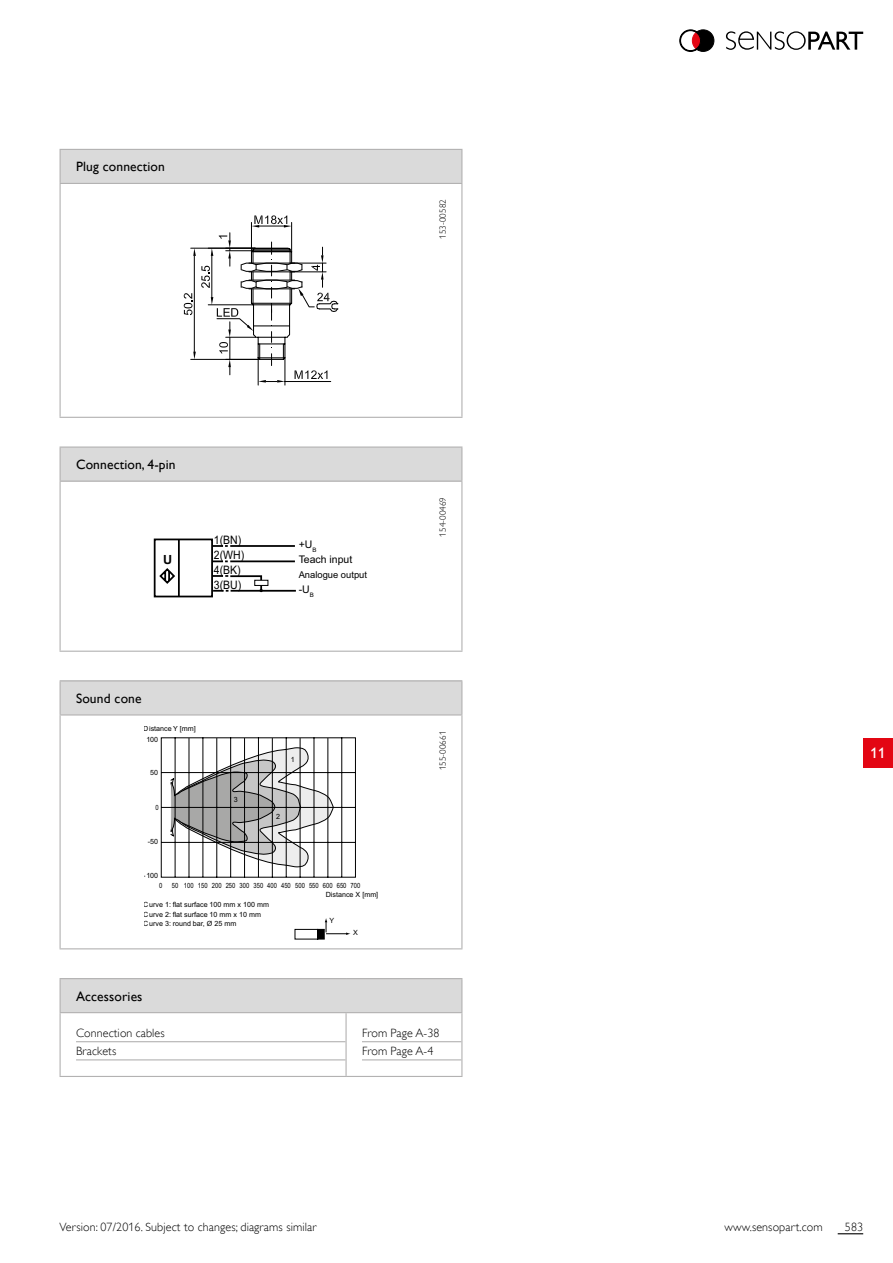
<style>
.page{position:relative;width:893px;height:1263px;background:#fff}
.page>*{position:absolute;margin:0;border:0;box-sizing:border-box;transform-origin:0 0}
.t1{font:15px "Gill Alt One";color:#fff}
.t2{font:13.5px "Gill Alt One";letter-spacing:.01em;color:#000}
.t3{font:700 12.6px "Arial";color:#000}
.t4{font:300 12px/18.1px "Gill Alt One";letter-spacing:.01em;color:#000}
.t5{font:11.7px/15px "Arial";color:#000;scale:.9 1}
.t6{font:10.5px/15px "Arial";color:#000}
.t7{font:9.45px "Arial";color:#000}
.t8{font:300 9px "Gill Alt One";letter-spacing:.01em;color:#000}
.t9{font:7.2px/9.6px "Arial";color:#000}
.t10{font:7.2px "Arial Narrow";color:#000}
</style>
<div class="page">
<svg style="left:838px;top:1233px;width:25px;height:1px"></svg>
<svg style="left:726px;top:31px;width:137px;height:19px"></svg>
<svg style="left:680px;top:30px;width:34px;height:22px"></svg>
<div style="left:863px;top:738px;width:30px;height:30px;background:#e30613"></div>
<svg style="left:294px;top:918px;width:57px;height:21px"></svg>
<svg style="left:161px;top:737px;width:195px;height:141px"></svg>
<div style="left:154px;top:538px;width:59px;height:59px;border:2px solid #000"></div>
<hr style="left:178px;top:539px;width:2px;height:57px;background:#000">
<svg style="left:210px;top:544px;width:86px;height:48px"></svg>
<svg style="left:159px;top:568px;width:16px;height:16px"></svg>
<svg style="left:184px;top:215px;width:154px;height:170px"></svg>
<div style="left:60px;top:149px;width:402px;height:34px;background:#dadada"></div>
<hr style="left:60px;top:184px;width:1px;height:233px;background:#b3b2b2">
<hr style="left:461px;top:184px;width:1px;height:233px;background:#b3b2b2">
<hr style="left:60px;top:417px;width:402px;height:1px;background:#b3b2b2">
<hr style="left:60px;top:149px;width:402px;height:1px;background:#b3b2b2">
<hr style="left:60px;top:150px;width:1px;height:33px;background:#b3b2b2">
<hr style="left:461px;top:150px;width:1px;height:33px;background:#b3b2b2">
<hr style="left:60px;top:183px;width:402px;height:1px;background:#b3b2b2">
<div style="left:60px;top:681px;width:402px;height:34px;background:#dadada"></div>
<hr style="left:60px;top:715px;width:1px;height:233px;background:#b3b2b2">
<hr style="left:461px;top:715px;width:1px;height:233px;background:#b3b2b2">
<hr style="left:60px;top:948px;width:402px;height:1px;background:#b3b2b2">
<hr style="left:60px;top:680px;width:402px;height:1px;background:#b3b2b2">
<hr style="left:60px;top:681px;width:1px;height:33px;background:#b3b2b2">
<hr style="left:461px;top:681px;width:1px;height:33px;background:#b3b2b2">
<hr style="left:60px;top:714px;width:402px;height:1px;background:#b3b2b2">
<div style="left:60px;top:447px;width:402px;height:34px;background:#dadada"></div>
<hr style="left:60px;top:482px;width:1px;height:169px;background:#b3b2b2">
<hr style="left:461px;top:482px;width:1px;height:169px;background:#b3b2b2">
<hr style="left:60px;top:651px;width:402px;height:1px;background:#b3b2b2">
<hr style="left:60px;top:446px;width:402px;height:2px;background:#b3b2b2">
<hr style="left:60px;top:448px;width:1px;height:32px;background:#b3b2b2">
<hr style="left:461px;top:448px;width:1px;height:32px;background:#b3b2b2">
<hr style="left:60px;top:480px;width:402px;height:2px;background:#b3b2b2">
<div style="left:60px;top:979px;width:402px;height:34px;background:#dadada"></div>
<hr style="left:60px;top:978px;width:286px;height:1px;background:#b3b2b2">
<hr style="left:60px;top:979px;width:1px;height:33px;background:#b3b2b2">
<hr style="left:346px;top:978px;width:116px;height:1px;background:#b3b2b2">
<hr style="left:461px;top:979px;width:1px;height:33px;background:#b3b2b2">
<hr style="left:60px;top:1012px;width:286px;height:1px;background:#b3b2b2">
<hr style="left:60px;top:1013px;width:1px;height:63px;background:#b3b2b2">
<hr style="left:346px;top:1012px;width:116px;height:1px;background:#b3b2b2">
<hr style="left:345px;top:1013px;width:2px;height:63px;background:#b3b2b2">
<hr style="left:461px;top:1013px;width:1px;height:63px;background:#b3b2b2">
<hr style="left:60px;top:1076px;width:286px;height:1px;background:#b3b2b2">
<hr style="left:346px;top:1076px;width:116px;height:1px;background:#b3b2b2">
<hr style="left:76px;top:1041px;width:269px;height:1px;background:#b3b2b2">
<hr style="left:76px;top:1059px;width:269px;height:1px;background:#b3b2b2">
<hr style="left:362px;top:1041px;width:99px;height:1px;background:#b3b2b2">
<hr style="left:362px;top:1059px;width:99px;height:1px;background:#b3b2b2">
<h2 class="t2" style="left:76px;top:159px;width:90px">Plug connection</h2>
<p class="t8" style="left:438px;top:239px;width:41px;rotate:-90deg">153-00582</p>
<h2 class="t2" style="left:76px;top:457px;width:101px">Connection, 4-pin</h2>
<h3 class="t3" style="left:163px;top:551px;width:11px">U</h3>
<h3 class="t5" style="left:214px;top:532px;width:35px">1(BN)<br>2(WH)<br>4(BK)</h3>
<h3 class="t5" style="left:214px;top:577px;width:32px">3(BU)</h3>
<h3 class="t6" style="left:299px;top:537px;width:55px">+U<sub>B<br></sub>Teach input</h3>
<h3 class="t7" style="left:299px;top:569px;width:70px">Analogue output</h3>
<h3 class="t6" style="left:299px;top:582px;width:17px">-U<sub>B</sub></h3>
<h2 class="t2" style="left:76px;top:691px;width:67px">Sound cone</h2>
<p class="t9" style="left:144px;top:724px;width:53px">Distance Y [mm]</p>
<p class="t9" style="left:146px;top:734px;width:13px">100</p>
<p class="t9" style="left:150px;top:767px;width:9px">50</p>
<p class="t10" style="left:155px;top:802px;width:5px">0</p>
<p class="t9" style="left:148px;top:837px;width:12px">-50</p>
<p class="t9" style="left:144px;top:871px;width:16px">-100</p>
<p class="t9" style="left:234px;top:795px;width:5px">3</p>
<p class="t9" style="left:291px;top:755px;width:5px">1</p>
<p class="t9" style="left:276px;top:811px;width:5px">2</p>
<p class="t10" style="left:159px;top:880px;width:5px">0</p>
<p class="t10" style="left:172px;top:880px;width:190px">50 100 150 200 250 300 350 400 450 500 550 600 650 700</p>
<p class="t9" style="left:144px;top:900px;width:127px">Curve 1: flat surface 100 mm x 100 mm<br>Curve 2: flat surface 10 mm x 10 mm<br>Curve 3: round bar, Ø 25 mm</p>
<p class="t9" style="left:326px;top:890px;width:54px">Distance X [mm]</p>
<p class="t9" style="left:329px;top:916px;width:6px">Y</p>
<p class="t9" style="left:353px;top:927px;width:6px">X</p>
<p class="t8" style="left:438px;top:537px;width:41px;rotate:-90deg">154-00469</p>
<p class="t8" style="left:438px;top:770px;width:41px;rotate:-90deg">155-00661</p>
<h2 class="t2" style="left:76px;top:988px;width:68px">Accessories</h2>
<h3 class="t4" style="left:76px;top:1024px;width:90px">Connection cables<br>Brackets</h3>
<h3 class="t4" style="left:362px;top:1024px;width:79px">From Page A-38<br>From Page A-4</h3>
<h3 class="t4" style="left:60px;top:1218px;width:258px">Version: 07/2016. Subject to changes; diagrams similar</h3>
<h1 class="t1" style="left:870px;top:744px;width:17px">11</h1>
<h3 class="t4" style="left:725px;top:1218px;width:100px">www.sensopart.com</h3>
<h3 class="t4" style="left:845px;top:1218px;width:20px">583</h3>
</div>
